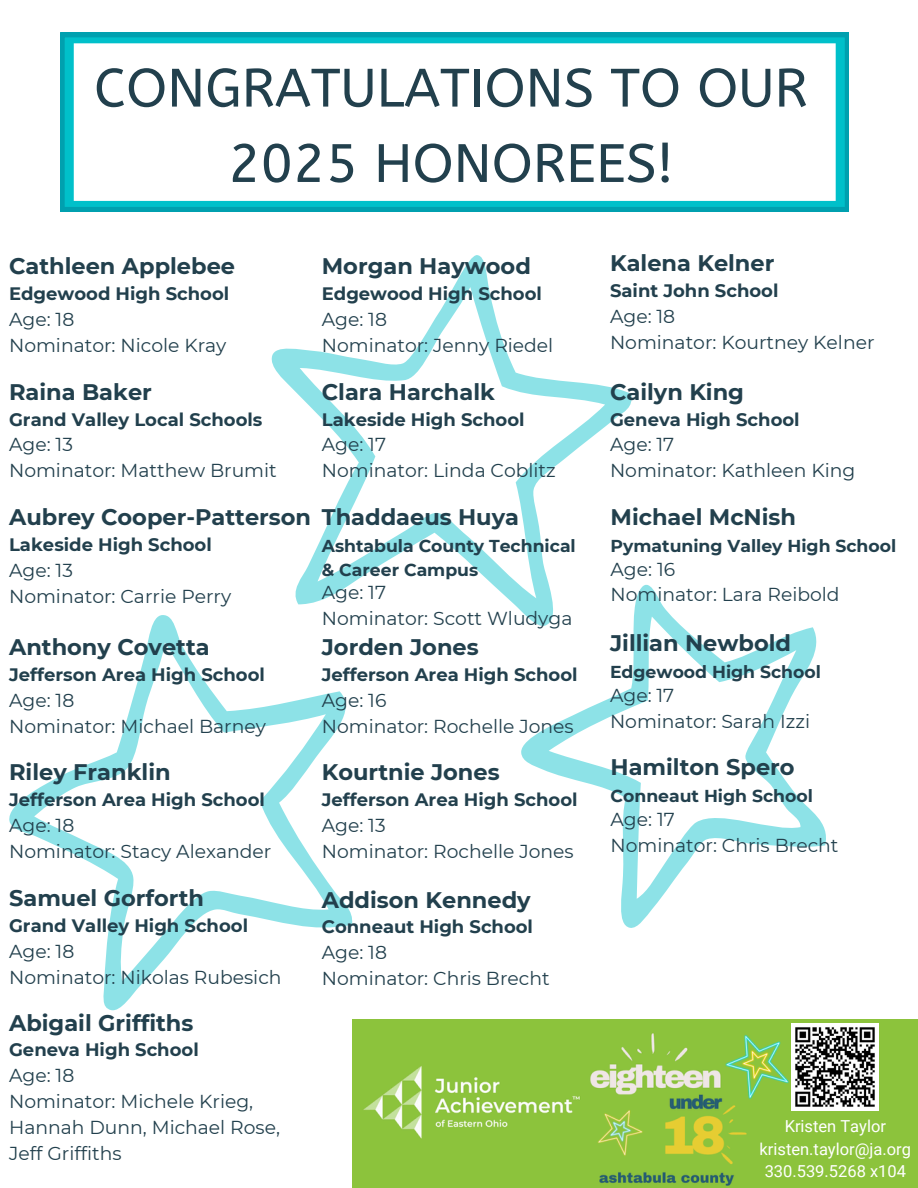
<style>
.page{position:relative;width:918px;height:1188px;background:#fff}
.page>*{position:absolute;margin:0;border:0;box-sizing:border-box;transform-origin:0 0}
.t1{font:54px/75.3px "A Bee Zee";color:#22404d;text-align:center}
.t2{font:700 22.5px "Montserrat";color:#22404d}
.t3{font:18.75px/25.8px "Montserrat";color:#22404d}
.t4{font:700 18px "Montserrat";color:#22404d}
.t5{font:700 17.25px/23.7px "Montserrat";color:#22404d}
.t6{font:16.5px "Roboto";color:#fff}
</style>
<div class="page">
<svg style="left:521px;top:585px;width:305px;height:343px"></svg>
<svg style="left:271px;top:255px;width:363px;height:373px"></svg>
<svg style="left:9px;top:615px;width:343px;height:395px"></svg>
<svg style="left:60px;top:33px;width:789px;height:178px"></svg>
<img style="left:353px;top:1019px;width:564px;height:169px">
<img style="left:792px;top:1024px;width:87px;height:86px">
<h3 class="t1" style="left:94px;top:51px;width:715px">CONGRATULATIONS TO OUR<br>2025 HONOREES!</h3>
<p class="t2" style="left:9px;top:253px;width:227px">Cathleen Applebee</p>
<p class="t4" style="left:9px;top:283px;width:222px">Edgewood High School</p>
<p class="t3" style="left:9px;top:307px;width:219px">Age: 18<br>Nominator: Nicole Kray</p>
<h1 class="t2" style="left:9px;top:378px;width:144px">Raina Baker</h1>
<h1 class="t4" style="left:9px;top:408px;width:255px">Grand Valley Local Schools</h1>
<h1 class="t3" style="left:9px;top:432px;width:269px">Age: 13<br>Nominator: Matthew Brumit</h1>
<h3 class="t2" style="left:9px;top:503px;width:304px">Aubrey Cooper-Patterson</h3>
<h3 class="t4" style="left:9px;top:533px;width:204px">Lakeside High School</h3>
<h3 class="t3" style="left:9px;top:557px;width:224px">Age: 13<br>Nominator: Carrie Perry</h3>
<p class="t2" style="left:9px;top:633px;width:202px">Anthony Covetta</p>
<p class="t4" style="left:9px;top:664px;width:257px">Jefferson Area High School</p>
<p class="t3" style="left:9px;top:687px;width:258px">Age: 18<br>Nominator: Michael Barney</p>
<h3 class="t2" style="left:9px;top:759px;width:163px">Riley Franklin</h3>
<h3 class="t4" style="left:9px;top:789px;width:257px">Jefferson Area High School</h3>
<h3 class="t3" style="left:9px;top:813px;width:264px">Age: 18<br>Nominator: Stacy Alexander</h3>
<h3 class="t2" style="left:9px;top:884px;width:196px">Samuel Gorforth</h3>
<h3 class="t4" style="left:9px;top:915px;width:240px">Grand Valley High School</h3>
<h3 class="t3" style="left:9px;top:938px;width:274px">Age: 18<br>Nominator: Nikolas Rubesich</h3>
<h3 class="t2" style="left:9px;top:1009px;width:186px">Abigail Griffiths</h3>
<h3 class="t4" style="left:9px;top:1039px;width:191px">Geneva High School</h3>
<h3 class="t3" style="left:9px;top:1063px;width:272px">Age: 18<br>Nominator: Michele Krieg,<br>Hannah Dunn, Michael Rose,<br>Jeff Griffiths</h3>
<h3 class="t2" style="left:322px;top:253px;width:211px">Morgan Haywood</h3>
<h3 class="t4" style="left:322px;top:283px;width:222px">Edgewood High School</h3>
<h3 class="t3" style="left:322px;top:307px;width:233px">Age: 18<br>Nominator: Jenny Riedel</h3>
<h2 class="t2" style="left:322px;top:378px;width:175px">Clara Harchalk</h2>
<h2 class="t4" style="left:322px;top:408px;width:204px">Lakeside High School</h2>
<h2 class="t3" style="left:322px;top:432px;width:236px">Age: 17<br>Nominator: Linda Coblitz</h2>
<h3 class="t2" style="left:322px;top:503px;width:199px">Thaddaeus Huya</h3>
<h3 class="t5" style="left:322px;top:534px;width:256px">Ashtabula County Technical &amp; Career Campus</h3>
<h3 class="t3" style="left:322px;top:580px;width:252px">Age: 17<br>Nominator: Scott Wludyga</h3>
<h3 class="t2" style="left:322px;top:633px;width:158px">Jorden Jones</h3>
<h3 class="t4" style="left:322px;top:664px;width:257px">Jefferson Area High School</h3>
<h3 class="t3" style="left:322px;top:687px;width:253px">Age: 16<br>Nominator: Rochelle Jones</h3>
<h3 class="t2" style="left:322px;top:758px;width:179px">Kourtnie Jones</h3>
<h3 class="t4" style="left:322px;top:788px;width:257px">Jefferson Area High School</h3>
<h3 class="t3" style="left:322px;top:812px;width:253px">Age: 13<br>Nominator: Rochelle Jones</h3>
<h3 class="t2" style="left:322px;top:886px;width:210px">Addison Kennedy</h3>
<h3 class="t4" style="left:322px;top:916px;width:213px">Conneaut High School</h3>
<h3 class="t3" style="left:322px;top:940px;width:229px">Age: 18<br>Nominator: Chris Brecht</h3>
<h3 class="t2" style="left:610px;top:249px;width:166px">Kalena Kelner</h3>
<h3 class="t4" style="left:610px;top:280px;width:170px">Saint John School</h3>
<h3 class="t3" style="left:610px;top:303px;width:266px">Age: 18<br>Nominator: Kourtney Kelner</h3>
<h3 class="t2" style="left:610px;top:378px;width:136px">Cailyn King</h3>
<h3 class="t4" style="left:610px;top:408px;width:191px">Geneva High School</h3>
<h3 class="t3" style="left:610px;top:432px;width:247px">Age: 17<br>Nominator: Kathleen King</h3>
<h3 class="t2" style="left:611px;top:503px;width:187px">Michael McNish</h3>
<h3 class="t5" style="left:611px;top:534px;width:287px">Pymatuning Valley High School</h3>
<h3 class="t3" style="left:611px;top:556px;width:231px">Age: 16<br>Nominator: Lara Reibold</h3>
<h3 class="t2" style="left:610px;top:630px;width:183px">Jillian Newbold</h3>
<h3 class="t5" style="left:610px;top:660px;width:212px">Edgewood High School</h3>
<h3 class="t3" style="left:610px;top:682px;width:201px">Age: 17<br>Nominator: Sarah Izzi</h3>
<h3 class="t2" style="left:611px;top:754px;width:186px">Hamilton Spero</h3>
<h3 class="t5" style="left:611px;top:784px;width:204px">Conneaut High School</h3>
<h3 class="t3" style="left:611px;top:806px;width:229px">Age: 17<br>Nominator: Chris Brecht</h3>
<h3 class="t6" style="left:785px;top:1117px;width:103px">Kristen Taylor</h3>
<h3 class="t6" style="left:760px;top:1139px;width:153px">kristen.taylor@ja.org</h3>
<p class="t6" style="left:765px;top:1162px;width:143px">330.539.5268 x104</p>
</div>
